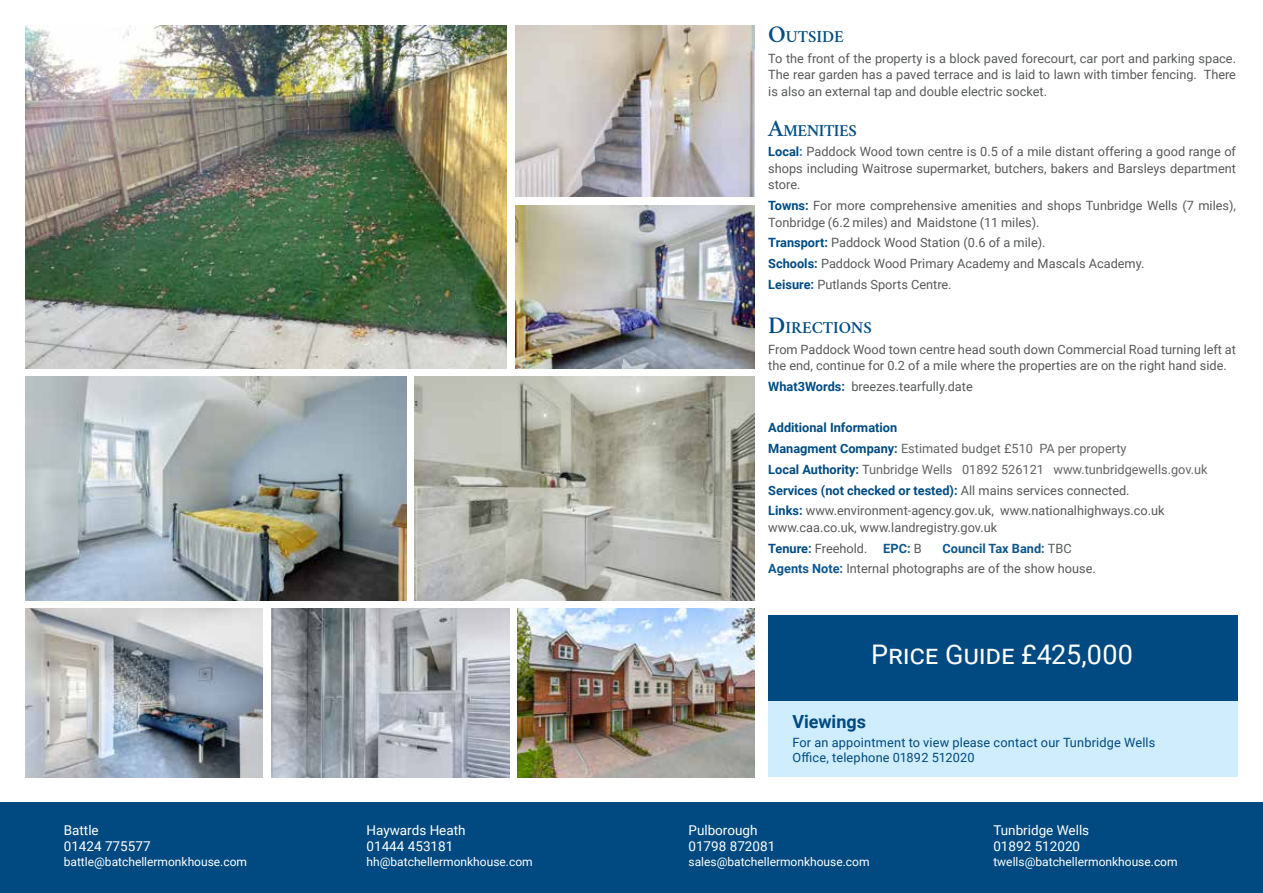
<style>
.page{position:relative;width:1263px;height:893px;background:#fff}
.page>*{position:absolute;margin:0;border:0;box-sizing:border-box;transform-origin:0 0}
.t1{font:27px "Roboto";letter-spacing:.01em;color:#fff}
.t2{font:700 18px "Roboto";color:#004a81}
.t3{font:600 16.8px "Crimson";letter-spacing:-.005em;color:#004c83}
.t4{font:600 16.8px "Crimson";letter-spacing:-.03em;color:#004c83}
.t5{font:13.5px/16.2px "Roboto";color:#fff}
.t6{font:12.75px/16.5px "Roboto";color:#58595b}
.t7{font:700 12.75px/20.7px "Roboto";color:#004c83}
.t8{font:12.75px/15px "Roboto";letter-spacing:.015em;color:#004a81}
.t9{font:12px "Roboto";color:#fff}
.s1{font-size:24px}
.s2{font-weight:700;color:#004c83}
.s3{font-weight:700;color:#336f9c}
.s4{font-weight:400;color:#636466}
.s5{font-weight:400;color:#58595b}
.s6{font-weight:700;color:#0f578b}
</style>
<div class="page">
<div style="left:768px;top:701px;width:469px;height:76px;background:#cfedfc"></div>
<div style="left:0;top:802px;width:1263px;height:91px;background:#004a81"></div>
<div style="left:768px;top:615px;width:469px;height:86px;background:#004a81"></div>
<img style="left:26px;top:376px;width:380px;height:225px">
<img style="left:26px;top:26px;width:480px;height:343px">
<img style="left:516px;top:205px;width:238px;height:164px">
<img style="left:516px;top:26px;width:238px;height:171px">
<img style="left:26px;top:609px;width:237px;height:168px">
<img style="left:271px;top:609px;width:238px;height:168px">
<img style="left:517px;top:609px;width:237px;height:168px">
<img style="left:414px;top:376px;width:340px;height:225px">
<p class="t5" style="left:64px;top:823px;width:88px">Battle<br>01424 775577</p>
<p class="t9" style="left:64px;top:857px;width:185px">battle@batchellermonkhouse.com</p>
<p class="t5" style="left:367px;top:823px;width:101px">Haywards Heath<br>01444 453181</p>
<p class="t9" style="left:367px;top:857px;width:168px">hh@batchellermonkhouse.com</p>
<h3 class="t3" style="left:768px;top:26px;width:77px"><span class="s1">O</span>UTSIDE</h3>
<p class="t6" style="left:768px;top:51px;width:469px;text-align:justify">To the front of the property is a block paved forecourt, car port and parking space.<br>The rear garden has a paved terrace and is laid to lawn with timber fencing. There is also an external tap and double electric socket.</p>
<h3 class="t4" style="left:768px;top:120px;width:90px"><span class="s1">A</span>MENITIES</h3>
<p class="t6" style="left:768px;top:145px;width:469px;text-align:justify"><span class="s2">Local</span><span class="s3">:</span> Paddock Wood town centre is 0.5 of a mile distant offering a good range of shops including Waitrose supermarket, butchers, bakers and Barsleys department store.</p>
<p class="t6" style="left:768px;top:197px;width:469px"><span class="s2">Towns:</span> For more comprehensive amenities and shops Tunbridge Wells (7 miles),<br>Tonbridge (6.2 miles) and Maidstone (11 miles).</p>
<p class="t6" style="left:768px;top:232px;width:378px;line-height:20.7px"><span class="s2">Transport:</span> Paddock Wood Station (0.6 of a mile).<br><span class="s2">Schools:</span> Paddock Wood Primary Academy and Mascals Academy.<br><span class="s2">Leisure:</span> Putlands Sports Centre.</p>
<h3 class="t3" style="left:768px;top:317px;width:105px"><span class="s1">D</span>IRECTIONS</h3>
<p class="t6" style="left:768px;top:340px;width:469px">From Paddock Wood town centre head south down Commercial Road turning left at the end, continue for 0.2 of a mile where the properties are on the right hand side.</p>
<p class="t6" style="left:768px;top:379px;width:206px"><span class="s2">What3Words:</span> breezes.tearfully.date</p>
<p class="t7" style="left:768px;top:418px;width:441px">Additional Information<br>Managment Company: <span class="s4">Estimated budget £510 PA per property<br></span>Local Authority: <span class="s5">T</span><span class="s4">unbridge Wells 01892 526121 www.tunbridgewells.gov.uk </span>Services (not checked or tested): <span class="s5">All mains services connected.<br></span>Links: <span class="s5">www.environment-agency.gov.uk, www.nationalhighways.co.uk</span></p>
<p class="t6" style="left:768px;top:518px;width:231px;line-height:20.7px">www.caa.co.uk, www.landregistry.gov.uk<br><span class="s2">Tenure:</span> Freehold. <span class="s6">EPC:</span> B</p>
<p class="t6" style="left:768px;top:537px;width:329px;line-height:20.7px;text-indent:174px"><span class="s6">Council Tax Band:</span> TBC<br><span class="s6">Agents Note:</span> Internal photographs are of the show house.</p>
<h1 class="t1" style="left:871px;top:635px;width:263px">Price Guide £425,000</h1>
<h2 class="t2" style="left:792px;top:714px;width:75px">Viewings</h2>
<p class="t8" style="left:792px;top:736px;width:364px">For an appointment to view please contact our Tunbridge Wells<br>Office, telephone 01892 512020</p>
<p class="t5" style="left:688px;top:823px;width:88px">Pulborough<br>01798 872081</p>
<p class="t9" style="left:688px;top:857px;width:183px">sales@batchellermonkhouse.com</p>
<p class="t5" style="left:993px;top:823px;width:97px">Tunbridge Wells<br>01892 512020</p>
<p class="t9" style="left:993px;top:857px;width:186px">twells@batchellermonkhouse.com</p>
</div>
